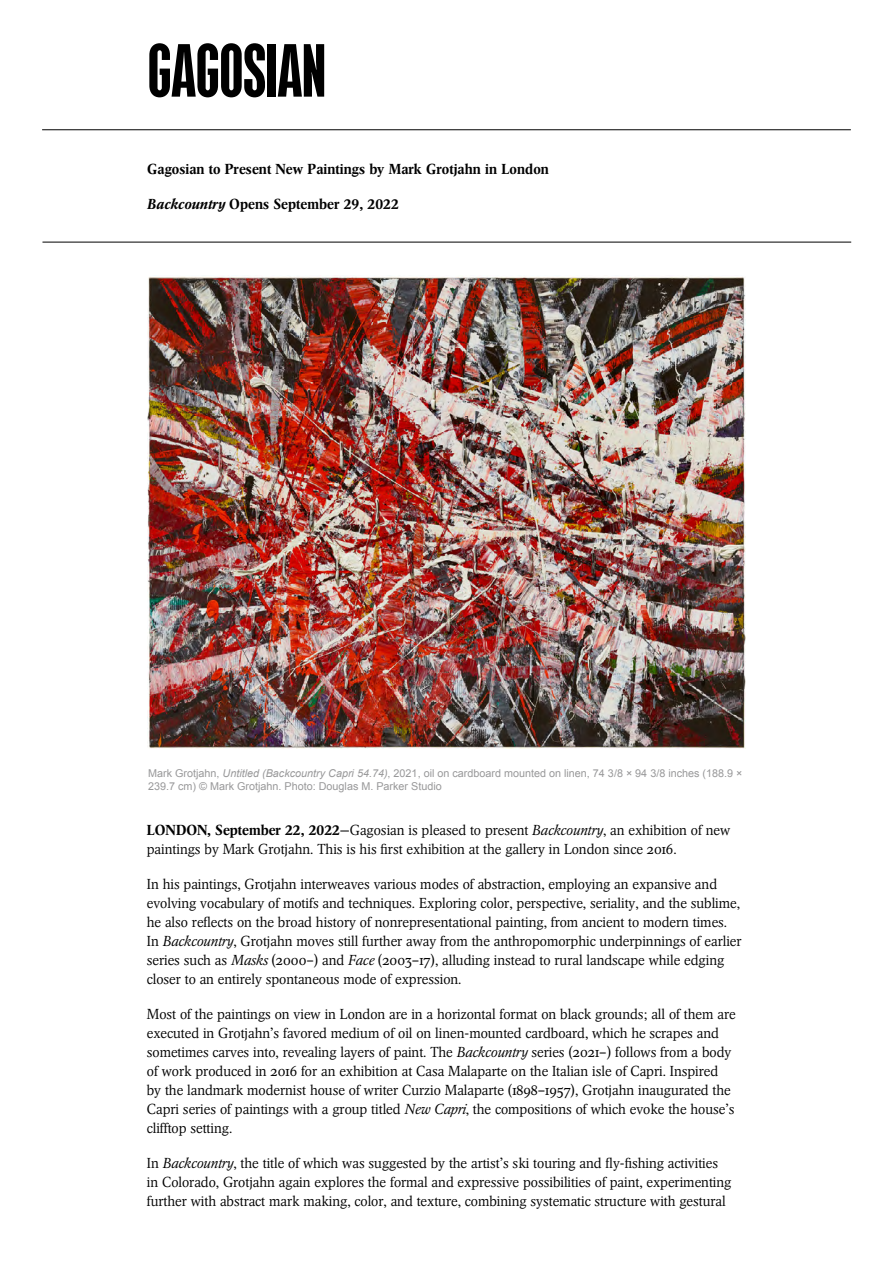
<style>
.page{position:relative;width:893px;height:1263px;background:#fff}
.page>*{position:absolute;margin:0;border:0;box-sizing:border-box;transform-origin:0 0}
.t1{font:75px "GAGOSIANHEADLINE";color:#000}
.t2{font:300 14.4px/19px "Arena New BQ";color:#000}
.t3{font:500 14.4px "Arena New BQ";letter-spacing:.005em;color:#000}
.t4{font:10.8px/12.9px "Arial";color:#989899}
.s1{font-style:italic}
.s2{font-weight:500}
</style>
<div class="page">
<hr style="left:42px;top:129px;width:809px;height:1px;background:#000">
<img style="left:147px;top:276px;width:599px;height:472px">
<hr style="left:42px;top:242px;width:809px;height:1px;background:#000">
<h1 class="t1" style="left:148px;top:39px;width:180px">GAGOSIAN</h1>
<p class="t3" style="left:147px;top:160px;width:403px">Gagosian to Present New Paintings by Mark Grotjahn in London</p>
<p class="t3" style="left:147px;top:195px;width:253px"><span class="s1">Backcountry</span> Opens September 29, 2022</p>
<p class="t4" style="left:148px;top:767px;width:596px">Mark Grotjahn, <span class="s1">Untitled (Backcountry Capri 54.74)</span>, 2021, oil on cardboard mounted on linen, 74 3/8 × 94 3/8 inches (188.9 ×<br>239.7 cm) © Mark Grotjahn. Photo: Douglas M. Parker Studio</p>
<p class="t2" style="left:147px;top:820px;width:585px"><span class="s2">LONDON, September 22, 2022</span>—Gagosian is pleased to present <span class="s1">Backcountry</span>, an exhibition of new paintings by Mark Grotjahn. This is his first exhibition at the gallery in London since 2016.</p>
<p class="t2" style="left:147px;top:874px;width:596px">In his paintings, Grotjahn interweaves various modes of abstraction, employing an expansive and evolving vocabulary of motifs and techniques. Exploring color, perspective, seriality, and the sublime, he also reflects on the broad history of nonrepresentational painting, from ancient to modern times.<br>In <span class="s1">Backcountry</span>, Grotjahn moves still further away from the anthropomorphic underpinnings of earlier series such as <span class="s1">Masks</span> (2000–) and <span class="s1">Face</span> (2003–17), alluding instead to rural landscape while edging closer to an entirely spontaneous mode of expression.</p>
<p class="t2" style="left:147px;top:1004px;width:590px">Most of the paintings on view in London are in a horizontal format on black grounds; all of them are executed in Grotjahn’s favored medium of oil on linen-mounted cardboard, which he scrapes and sometimes carves into, revealing layers of paint. The <span class="s1">Backcountry</span> series (2021–) follows from a body of work produced in 2016 for an exhibition at Casa Malaparte on the Italian isle of Capri. Inspired by the landmark modernist house of writer Curzio Malaparte (1898–1957), Grotjahn inaugurated the Capri series of paintings with a group titled <span class="s1">New Capri</span>, the compositions of which evoke the house’s clifftop setting.</p>
<p class="t2" style="left:147px;top:1154px;width:586px">In <span class="s1">Backcountry</span>, the title of which was suggested by the artist’s ski touring and fly-fishing activities in Colorado, Grotjahn again explores the formal and expressive possibilities of paint, experimenting further with abstract mark making, color, and texture, combining systematic structure with gestural</p>
</div>
